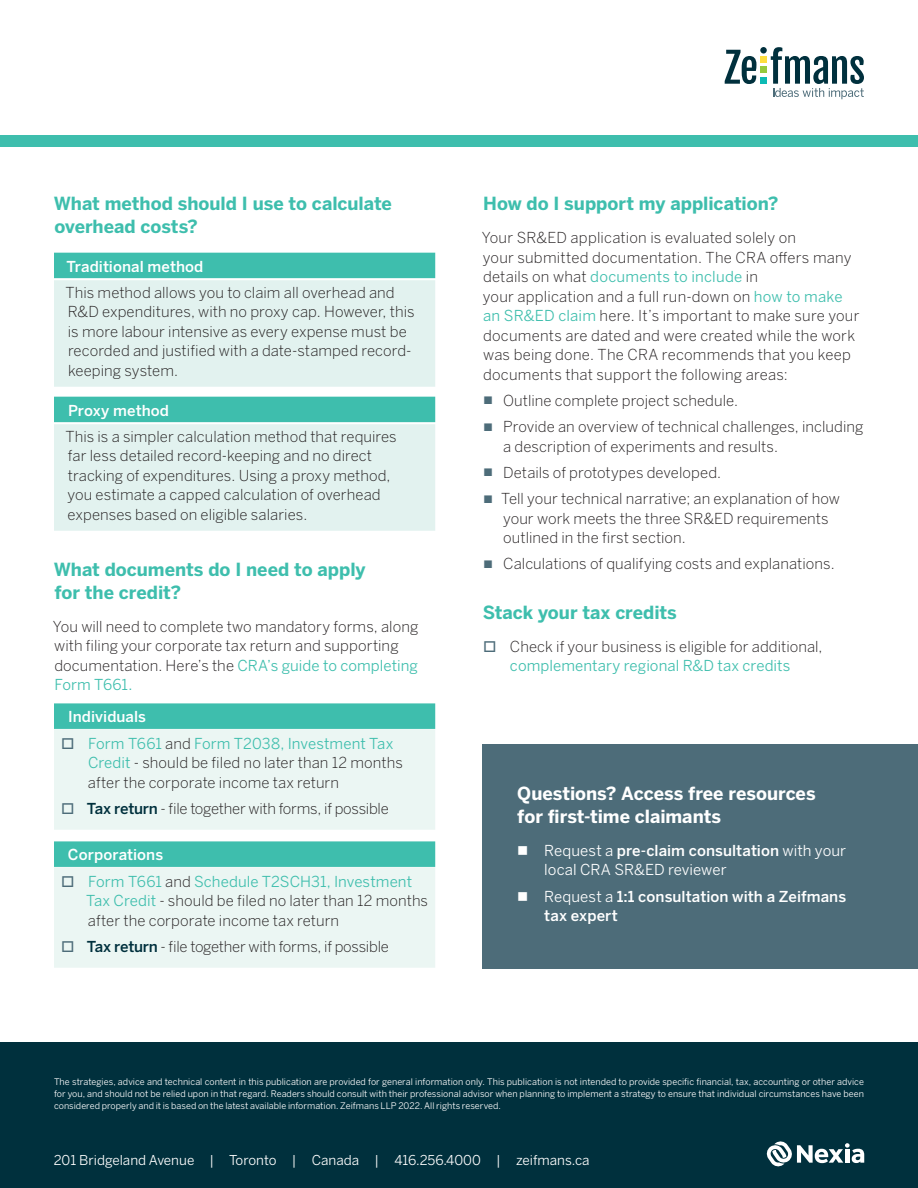
<style>
.page{position:relative;width:918px;height:1188px;background:#fff}
.page>*{position:absolute;margin:0;border:0;box-sizing:border-box;transform-origin:0 0}
.t1{font:700 18px/22.5px "Benton Sans";color:#3ebead}
.t2{font:700 18px/22.5px "Benton Sans";color:#fff}
.t3{font:300 15px/19.5px "Benton Sans";letter-spacing:.005em;color:#231f20}
.t4{font:15px/26.2px "Benton Sans";letter-spacing:.005em;color:#3ebead}
.t5{font:300 15px "Benton Sans";letter-spacing:-.015em;color:#231f20}
.t6{font:500 15px/19.5px "Benton Sans";letter-spacing:.005em;color:#fff}
.t7{font:15px/19.5px "Benton Sans";color:#fff}
.t8{font:13.5px "Benton Sans";color:#fff}
.t9{font:9px/12px "Benton Sans";letter-spacing:.005em;color:#fff;text-align:justify}
.s1{font-weight:400;color:#3ebead}
.s2{font-weight:500;color:#fff}
.s3{font-weight:300;color:#231f20}
.s4{font-weight:500;color:#00303d}
.s5{font-weight:500}
.s6{font-weight:400}
</style>
<div class="page">
<div style="left:0;top:1110px;width:918px;height:78px;background:#00303d"></div>
<svg style="left:767px;top:1141px;width:97px;height:25px"></svg>
<div style="left:0;top:1042px;width:918px;height:83px;background:#00303d"></div>
<div style="left:483px;top:745px;width:435px;height:224px;background:#4d6c79"></div>
<div style="left:54px;top:253px;width:381px;height:25px;background:#3ebead"></div>
<div style="left:54px;top:280px;width:381px;height:107px;background:#e2f2ef"></div>
<div style="left:54px;top:397px;width:381px;height:25px;background:#3ebead"></div>
<div style="left:54px;top:424px;width:381px;height:107px;background:#e2f2ef"></div>
<div style="left:54px;top:703px;width:381px;height:26px;background:#3ebead"></div>
<div style="left:54px;top:729px;width:381px;height:101px;background:#ebf6f3"></div>
<div style="left:54px;top:841px;width:381px;height:26px;background:#3ebead"></div>
<div style="left:54px;top:867px;width:381px;height:101px;background:#ebf6f3"></div>
<div style="left:0;top:135px;width:918px;height:12px;background:#3ebead"></div>
<svg style="left:725px;top:50px;width:31px;height:34px"></svg>
<svg style="left:771px;top:47px;width:93px;height:52px"></svg>
<div style="left:760px;top:47px;width:7px;height:7px;background:#00303d;border-radius:50%"></div>
<div style="left:760px;top:56px;width:7px;height:7px;background:#fdde3f"></div>
<div style="left:760px;top:77px;width:7px;height:7px;background:#0cbab4"></div>
<div style="left:760px;top:67px;width:7px;height:6px;background:#95c93d"></div>
<p class="t1" style="left:54px;top:193px;width:340px">What method should I use to calculate overhead costs?</p>
<p class="t6" style="left:66px;top:257px;width:138px">Traditional method</p>
<p class="t3" style="left:66px;top:282px;width:350px">This method allows you to claim all overhead and R&amp;D expenditures, with no proxy cap. However, this is more labour intensive as every expense must be recorded and justified with a date-stamped record&shy;keeping system.</p>
<p class="t6" style="left:68px;top:401px;width:103px">Proxy method</p>
<p class="t3" style="left:66px;top:426px;width:333px">This is a simpler calculation method that requires far less detailed record-keeping and no direct tracking of expenditures. Using a proxy method, you estimate a capped calculation of overhead expenses based on eligible salaries.</p>
<p class="t1" style="left:54px;top:559px;width:314px">What documents do I need to apply for the credit?</p>
<p class="t3" style="left:53px;top:616px;width:367px">You will need to complete two mandatory forms, along with filing your corporate tax return and supporting documentation. Here’s the <span class="s1">CRA’s guide to completing Form T661.</span></p>
<p class="t4" style="left:88px;top:704px;width:307px;text-indent:-20px"><span class="s2">Individuals<br></span>Form T661 <span class="s3">and</span> Form T2038, Investment Tax</p>
<p class="t3" style="left:88px;top:753px;width:316px"><span class="s1">Credit</span> - should be filed no later than 12 months after the corporate income tax return</p>
<p class="t5" style="left:87px;top:800px;width:304px"><span class="s4">Tax return</span> - file together with forms, if possible</p>
<p class="t4" style="left:88px;top:842px;width:326px;text-indent:-20px"><span class="s2">Corporations<br></span>Form T661 <span class="s3">and</span> Schedule T2SCH31, Investment</p>
<p class="t3" style="left:86px;top:891px;width:343px"><span class="s1">Tax Credit</span> - should be filed no later than 12 months after the corporate income tax return</p>
<p class="t5" style="left:87px;top:938px;width:304px"><span class="s4">Tax return</span> - file together with forms, if possible</p>
<p class="t1" style="left:483px;top:193px;width:297px">How do I support my application?</p>
<p class="t3" style="left:482px;top:228px;width:379px">Your SR&amp;ED application is evaluated solely on<br>your submitted documentation. The CRA offers many details on what <span class="s1">documents to include</span> in<br>your application and a full run-down on <span class="s1">how to make an SR&amp;ED claim</span> here. It’s important to make sure your documents are dated and were created while the work was being done. The CRA recommends that you keep documents that support the following areas:</p>
<p class="t3" style="left:503px;top:387px;width:362px;line-height:26.2px">Outline complete project schedule.<br>Provide an overview of technical challenges, including</p>
<p class="t3" style="left:501px;top:433px;width:340px;line-height:26.2px">a description of experiments and results.<br>Details of prototypes developed.<br>Tell your technical narrative; an explanation of how</p>
<p class="t3" style="left:503px;top:508px;width:327px">your work meets the three SR&amp;ED requirements outlined in the first section.</p>
<p class="t3" style="left:503px;top:554px;width:333px">Calculations of qualifying costs and explanations.</p>
<p class="t1" style="left:483px;top:601px;width:196px">Stack your tax credits</p>
<p class="t3" style="left:510px;top:636px;width:314px">Check if your business is eligible for additional,</p>
<p class="t4" style="left:510px;top:653px;width:282px">complementary regional R&amp;D tax credits</p>
<p class="t2" style="left:517px;top:783px;width:300px">Questions? Access free resources for first-time claimants</p>
<p class="t7" style="left:544px;top:841px;width:303px">Request a <span class="s5">pre-claim consultation</span> with your local CRA SR&amp;ED reviewer</p>
<p class="t6" style="left:544px;top:887px;width:303px"><span class="s6">Request a</span> 1:1 consultation with a Zeifmans tax expert</p>
<p class="t9" style="left:54px;top:1076px;width:812px">The strategies, advice and technical content in this publication are provided for general information only. This publication is not intended to provide specific financial, tax, accounting or other advice for you, and should not be relied upon in that regard. Readers should consult with their professional advisor when planning to implement a strategy to ensure that individual circumstances have been considered properly and it is based on the latest available information. Zeifmans LLP 2022. All rights reserved.</p>
<p class="t8" style="left:54px;top:1152px;width:537px">201 Bridgeland Avenue | Toronto | Canada | 416.256.4000 | zeifmans.ca</p>
</div>
